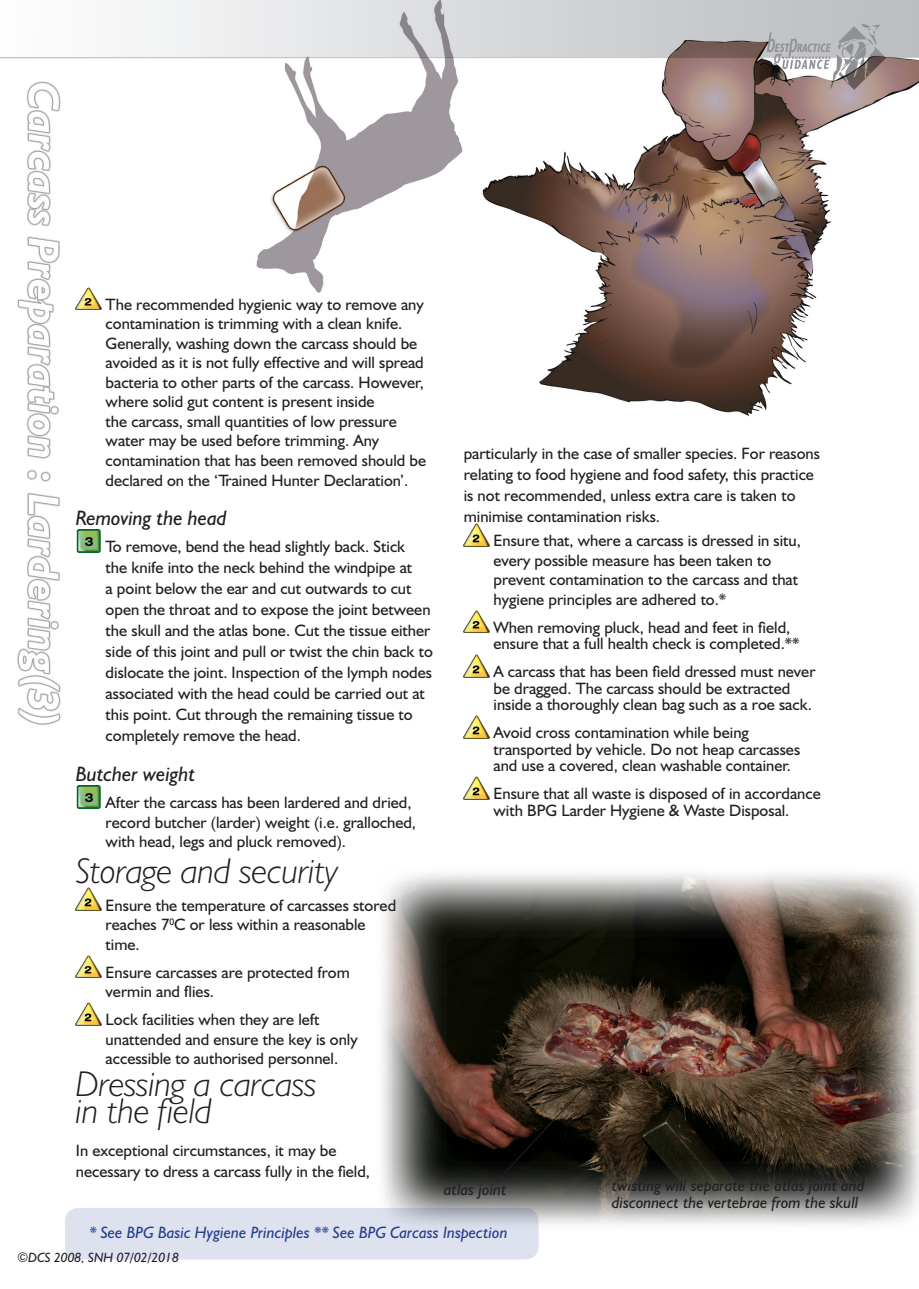
<style>
.page{position:relative;width:919px;height:1289px;background:#fff}
.page>*{position:absolute;margin:0;border:0;box-sizing:border-box;transform-origin:0 0}
.headerMin{font:italic 300 36px/27px "Humanist 521 BT";letter-spacing:-.005em;color:#231f20}
.indentBulletIcon{font:italic 300 36px "Humanist 521 BT";letter-spacing:-.005em;color:#231f20}
.headerMinSub{font:italic 21px "Humanist 521 BT";letter-spacing:-.005em;color:#231f20}
.indentBulletIcon-2{font:16.5px/19.5px "Humanist 521 BT";color:#231f20}
.t1{font:italic 16.5px/16.5px "Humanist 521 BT";color:#231f20}
.linksBlue{font:italic 16.5px "Humanist 521 BT";color:#253f8e}
.t2{font:italic 13.5px "Humanist 521 BT";color:#231f20}
</style>
<div class="page">
<img style="left:17px;top:101px;width:901px;height:1159px">
<img style="left:0;top:0;width:918px;height:101px">
<svg style="left:495px;top:1037px;width:134px;height:145px;background:#392b1f"></svg>
<img style="left:76px;top:287px;width:25px;height:23px">
<img style="left:76px;top:529px;width:25px;height:23px">
<img style="left:76px;top:785px;width:25px;height:23px">
<img style="left:76px;top:888px;width:25px;height:22px">
<img style="left:76px;top:955px;width:25px;height:22px">
<img style="left:76px;top:1002px;width:25px;height:23px">
<img style="left:463px;top:523px;width:26px;height:23px">
<img style="left:463px;top:610px;width:26px;height:22px">
<img style="left:463px;top:654px;width:26px;height:23px">
<img style="left:463px;top:715px;width:26px;height:23px">
<img style="left:463px;top:776px;width:26px;height:23px">
<svg style="left:65px;top:1208px;width:473px;height:50px;background:#dbdfea"></svg>
<div style="left:65px;top:1208px;width:473px;height:51px;border:1px solid #253f8e;border-radius:13px"></div>
<p class="indentBulletIcon-2" style="left:106px;top:294px;width:322px">The recommended hygienic way to remove any contamination is trimming with a clean knife.<br>Generally, washing down the carcass should be avoided as it is not fully effective and will spread bacteria to other parts of the carcass. However, where solid gut content is present inside<br>the carcass, small quantities of low pressure water may be used before trimming. Any contamination that has been removed should be declared on the ‘Trained Hunter Declaration’.</p>
<p class="headerMinSub" style="left:76px;top:505px;width:152px">Removing the head</p>
<p class="indentBulletIcon-2" style="left:106px;top:536px;width:329px;line-height:21px">To remove, bend the head slightly back. Stick<br>the knife into the neck behind the windpipe at<br>a point below the ear and cut outwards to cut open the throat and to expose the joint between the skull and the atlas bone. Cut the tissue either side of this joint and pull or twist the chin back to dislocate the joint. Inspection of the lymph nodes associated with the head could be carried out at this point. Cut through the remaining tissue to completely remove the head.</p>
<p class="headerMinSub" style="left:76px;top:761px;width:121px">Butcher weight</p>
<p class="indentBulletIcon-2" style="left:106px;top:792px;width:312px">After the carcass has been lardered and dried, record butcher (larder) weight (i.e. gralloched, with head, legs and pluck removed).</p>
<p class="indentBulletIcon" style="left:76px;top:848px;width:264px">Storage and security</p>
<p class="indentBulletIcon-2" style="left:106px;top:894px;width:292px">Ensure the temperature of carcasses stored reaches 7<sup>0</sup>C or less within a reasonable time.</p>
<p class="indentBulletIcon-2" style="left:106px;top:962px;width:246px">Ensure carcasses are protected from vermin and flies.</p>
<p class="indentBulletIcon-2" style="left:106px;top:1009px;width:254px">Lock facilities when they are left unattended and ensure the key is only accessible to authorised personnel.</p>
<p class="headerMin" style="left:76px;top:1069px;width:242px">Dressing a carcass in the field</p>
<p class="indentBulletIcon-2" style="left:76px;top:1139px;width:296px;line-height:21px">In exceptional circumstances, it may be necessary to dress a carcass fully in the field,</p>
<p class="indentBulletIcon-2" style="left:463px;top:443px;width:357px;line-height:21px">particularly in the case of smaller species. For reasons relating to food hygiene and food safety, this practice is not recommended, unless extra care is taken to minimise contamination risks.</p>
<p class="indentBulletIcon-2" style="left:493px;top:530px;width:309px">Ensure that, where a carcass is dressed in situ, every possible measure has been taken to prevent contamination to the carcass and that hygiene principles are adhered to.*</p>
<p class="indentBulletIcon-2" style="left:493px;top:618px;width:307px;line-height:16.5px">When removing pluck, head and feet in field, ensure that a full health check is completed.**</p>
<p class="indentBulletIcon-2" style="left:493px;top:663px;width:323px;line-height:16.5px">A carcass that has been field dressed must never be dragged. The carcass should be extracted inside a thoroughly clean bag such as a roe sack.</p>
<p class="indentBulletIcon-2" style="left:493px;top:724px;width:308px;line-height:16.5px">Avoid cross contamination while being transported by vehicle. Do not heap carcasses and use a covered, clean washable container.</p>
<p class="indentBulletIcon-2" style="left:493px;top:785px;width:329px;line-height:16.5px">Ensure that all waste is disposed of in accordance with BPG Larder Hygiene &amp; Waste Disposal.</p>
<p class="t1" style="left:444px;top:1180px;width:64px">atlas joint</p>
<p class="t1" style="left:612px;top:1176px;width:254px">twisting will separate the atlas joint and disconnect the vertebrae from the skull</p>
<p class="linksBlue" style="left:89px;top:1221px;width:419px">* See BPG Basic Hygiene Principles ** See BPG Carcass Inspection</p>
<p class="t2" style="left:17px;top:1248px;width:163px">©DCS 2008, SNH 07/02/2018</p>
</div>
